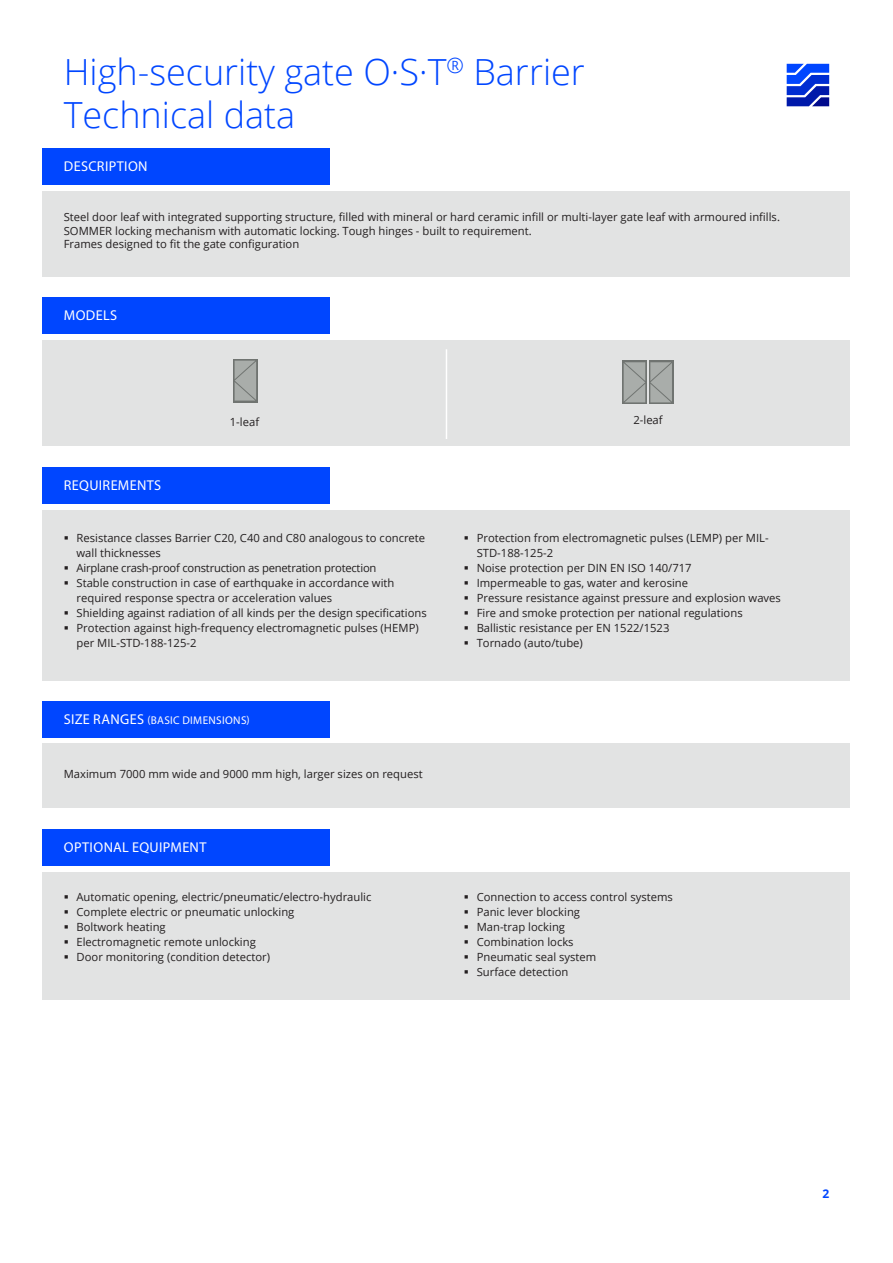
<style>
.page{position:relative;width:893px;height:1263px;background:#fff}
.page>*{position:absolute;margin:0;border:0;box-sizing:border-box;transform-origin:0 0}
.t1{font:300 36px "Open Sans";color:#0046ff}
.Tabelle_Headline{font:14.25px "Myriad Pro";letter-spacing:.025em;color:#fff}
.t2{font:700 12px "Open Sans";color:#0046ff}
.DB_Text_TABELLE{font:11.25px/15px "Open Sans";color:#231f20}
.DB_Text_TABELLE-2{font:11.25px "Open Sans";letter-spacing:-.02em;color:#231f20}
.Tabelle_Headline_-_2{font:11.25px "Myriad Pro";letter-spacing:.03em;color:#fff}
.s1{font-size:14.25px}
</style>
<div class="page">
<div style="left:43px;top:872px;width:807px;height:127px;background:#e2e3e3"></div>
<svg style="left:787px;top:64px;width:42px;height:42px;background:#2c52d9"></svg>
<div style="left:43px;top:191px;width:807px;height:85px;background:#e2e3e3"></div>
<div style="left:43px;top:743px;width:807px;height:65px;background:#e2e3e3"></div>
<div style="left:43px;top:510px;width:807px;height:170px;background:#e2e3e3"></div>
<div style="left:43px;top:340px;width:807px;height:106px;background:#e2e3e3"></div>
<div style="left:43px;top:149px;width:287px;height:36px;background:#0046ff"></div>
<div style="left:43px;top:468px;width:287px;height:36px;background:#0046ff"></div>
<div style="left:43px;top:298px;width:287px;height:36px;background:#0046ff"></div>
<hr style="left:446px;top:349px;width:1px;height:90px;background:#fff">
<div style="left:43px;top:702px;width:287px;height:36px;background:#0046ff"></div>
<div style="left:43px;top:829px;width:287px;height:36px;background:#0046ff"></div>
<svg style="left:233px;top:359px;width:25px;height:43px"></svg>
<svg style="left:235px;top:361px;width:21px;height:40px"></svg>
<svg style="left:649px;top:361px;width:25px;height:43px"></svg>
<div style="left:622px;top:361px;width:25px;height:43px;background:#818582"></div>
<svg style="left:624px;top:362px;width:48px;height:40px;background:#a3a7a4"></svg>
<p class="t1" style="left:64px;top:47px;width:523px">High-security gate O·S·T<sup>®</sup> Barrier</p>
<p class="t1" style="left:64px;top:90px;width:233px">Technical data</p>
<p class="Tabelle_Headline" style="left:64px;top:158px;width:85px">DESCRIPTION</p>
<p class="DB_Text_TABELLE" style="left:64px;top:209px;width:718px">Steel door leaf with integrated supporting structure, filled with mineral or hard ceramic infill or multi-layer gate leaf with armoured infills.</p>
<p class="DB_Text_TABELLE" style="left:64px;top:223px;width:469px">SOMMER locking mechanism with automatic locking. Tough hinges - built to requirement.</p>
<p class="DB_Text_TABELLE" style="left:64px;top:236px;width:237px">Frames designed to fit the gate configuration</p>
<p class="Tabelle_Headline" style="left:64px;top:307px;width:55px">MODELS</p>
<p class="Tabelle_Headline" style="left:64px;top:477px;width:99px">REQUIREMENTS</p>
<p class="DB_Text_TABELLE" style="left:230px;top:414px;width:31px">1-leaf</p>
<p class="DB_Text_TABELLE" style="left:633px;top:412px;width:31px">2-leaf</p>
<p class="DB_Text_TABELLE" style="left:77px;top:530px;width:350px">Resistance classes Barrier C20, C40 and C80 analogous to concrete wall thicknesses</p>
<p class="DB_Text_TABELLE-2" style="left:77px;top:560px;width:301px">Airplane crash-proof construction as penetration protection</p>
<p class="DB_Text_TABELLE" style="left:77px;top:575px;width:319px">Stable construction in case of earthquake in accordance with required response spectra or acceleration values</p>
<p class="DB_Text_TABELLE" style="left:77px;top:605px;width:352px">Shielding against radiation of all kinds per the design specifications</p>
<p class="DB_Text_TABELLE" style="left:77px;top:620px;width:344px">Protection against high-frequency electromagnetic pulses (HEMP) per MIL-STD-188-125-2</p>
<p class="Tabelle_Headline_-_2" style="left:64px;top:714px;width:187px"><span class="s1">SIZE RANGES</span> (BASIC DIMENSIONS)</p>
<p class="DB_Text_TABELLE" style="left:64px;top:766px;width:360px">Maximum 7000 mm wide and 9000 mm high, larger sizes on request</p>
<p class="Tabelle_Headline" style="left:64px;top:838px;width:144px">OPTIONAL EQUIPMENT</p>
<p class="DB_Text_TABELLE" style="left:77px;top:889px;width:296px">Automatic opening, electric/pneumatic/electro-hydraulic</p>
<p class="DB_Text_TABELLE" style="left:77px;top:904px;width:219px">Complete electric or pneumatic unlocking</p>
<p class="DB_Text_TABELLE" style="left:77px;top:919px;width:91px">Boltwork heating</p>
<p class="DB_Text_TABELLE" style="left:77px;top:934px;width:181px">Electromagnetic remote unlocking</p>
<p class="DB_Text_TABELLE" style="left:77px;top:949px;width:195px">Door monitoring (condition detector)</p>
<p class="DB_Text_TABELLE" style="left:477px;top:530px;width:293px">Protection from electromagnetic pulses (LEMP) per MIL-<br>STD-188-125-2</p>
<p class="DB_Text_TABELLE" style="left:477px;top:560px;width:216px">Noise protection per DIN EN ISO 140/717</p>
<p class="DB_Text_TABELLE" style="left:477px;top:575px;width:213px">Impermeable to gas, water and kerosine</p>
<p class="DB_Text_TABELLE" style="left:477px;top:590px;width:306px">Pressure resistance against pressure and explosion waves</p>
<p class="DB_Text_TABELLE" style="left:477px;top:605px;width:267px">Fire and smoke protection per national regulations</p>
<p class="DB_Text_TABELLE" style="left:477px;top:620px;width:194px">Ballistic resistance per EN 1522/1523</p>
<p class="DB_Text_TABELLE" style="left:477px;top:635px;width:108px">Tornado (auto/tube)</p>
<p class="DB_Text_TABELLE" style="left:477px;top:889px;width:198px">Connection to access control systems</p>
<p class="DB_Text_TABELLE" style="left:477px;top:904px;width:105px">Panic lever blocking</p>
<p class="DB_Text_TABELLE" style="left:477px;top:919px;width:90px">Man-trap locking</p>
<p class="DB_Text_TABELLE" style="left:477px;top:934px;width:98px">Combination locks</p>
<p class="DB_Text_TABELLE" style="left:477px;top:949px;width:121px">Pneumatic seal system</p>
<p class="DB_Text_TABELLE" style="left:477px;top:964px;width:93px">Surface detection</p>
<p class="t2" style="left:822px;top:1185px;width:8px">2</p>
</div>
